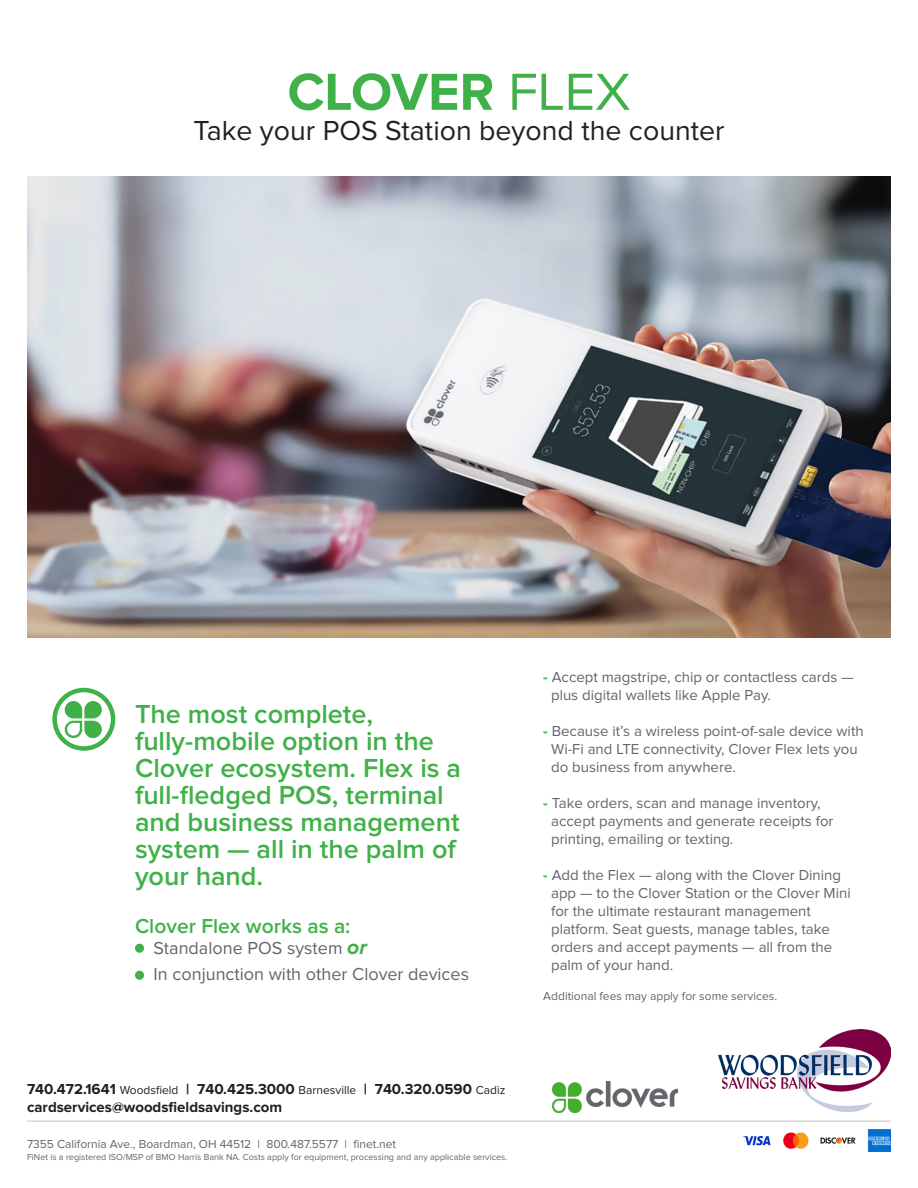
<style>
.page{position:relative;width:918px;height:1188px;background:#fff}
.page>*{position:absolute;margin:0;border:0;box-sizing:border-box;transform-origin:0 0}
.t1{font:700 54px "Proxima Nova";color:#40b149}
.t2{font:28.5px "Proxima Nova";color:#231f20}
.t3{font:600 27px/27px "Proxima Nova";color:#40b149}
.t4{font:600 21px "Proxima Nova";color:#40b149}
.t5{font:18px "Proxima Nova";color:#63656a}
.t6{font:15px/18px "Proxima Nova";color:#63656a}
.t7{font:700 15px/18px "Proxima Nova";color:#231f20}
.t8{font:12px "Proxima Nova";color:#63656a}
.t9{font:9px "Proxima Nova";color:#63656a}
.s1{font-weight:400}
.s2{font-weight:700;font-style:italic;font-size:21px;color:#40b149}
.s3{font-weight:400;font-size:12px}
.s4{font-weight:700;color:#40b149}
</style>
<div class="page">
<img style="left:744px;top:1129px;width:147px;height:23px">
<hr style="left:27px;top:1120px;width:864px;height:2px;background:#d9d7d5">
<img style="left:718px;top:1030px;width:173px;height:81px">
<img style="left:553px;top:1082px;width:125px;height:30px">
<svg style="left:52px;top:688px;width:63px;height:63px"></svg>
<img style="left:27px;top:177px;width:864px;height:460px">
<div style="left:135px;top:944px;width:9px;height:9px;background:#40b149;border-radius:50%"></div>
<div style="left:135px;top:971px;width:9px;height:9px;background:#40b149;border-radius:50%"></div>
<p class="t1" style="left:287px;top:67px;width:345px">CLOVER <span class="s1">FLEX</span></p>
<p class="t2" style="left:193px;top:118px;width:533px">Take your POS Station beyond the counter</p>
<p class="t3" style="left:135px;top:702px;width:240px">The most complete,</p>
<p class="t3" style="left:135px;top:729px;width:328px">fully-mobile option in the<br>Clover ecosystem. Flex is a full-fledged POS, terminal and business management system — all in the palm of your hand.</p>
<p class="t4" style="left:135px;top:917px;width:217px">Clover Flex works as a:</p>
<p class="t5" style="left:154px;top:940px;width:215px">Standalone POS system <span class="s2">or</span></p>
<p class="t5" style="left:154px;top:965px;width:317px">In conjunction with other Clover devices</p>
<p class="t7" style="left:27px;top:1081px;width:480px">740.472.1641 <span class="s3">Woodsfield</span> | 740.425.3000 <span class="s3">Barnesville</span> | 740.320.0590 <span class="s3">Cadiz </span>cardservices@woodsfieldsavings.com</p>
<p class="t8" style="left:27px;top:1139px;width:371px">7355 California Ave., Boardman, OH 44512 | 800.487.5577 | finet.net</p>
<p class="t9" style="left:27px;top:1153px;width:482px">FiNet is a registered ISO/MSP of BMO Harris Bank NA. Costs apply for equipment, processing and any applicable services.</p>
<p class="t6" style="left:551px;top:669px;width:304px;text-indent:-8px"><span class="s4">-</span> Accept magstripe, chip or contactless cards — plus digital wallets like Apple Pay.</p>
<p class="t6" style="left:551px;top:723px;width:314px;text-indent:-8px"><span class="s4">-</span> Because it’s a wireless point-of-sale device with<br>Wi-Fi and LTE connectivity, Clover Flex lets you do business from anywhere.</p>
<p class="t6" style="left:551px;top:795px;width:284px;text-indent:-8px"><span class="s4">-</span> Take orders, scan and manage inventory, accept payments and generate receipts for printing, emailing or texting.</p>
<p class="t6" style="left:551px;top:867px;width:301px;text-indent:-8px"><span class="s4">-</span> Add the Flex — along with the Clover Dining app — to the Clover Station or the Clover Mini for the ultimate restaurant management platform. Seat guests, manage tables, take</p>
<p class="t6" style="left:551px;top:939px;width:283px">orders and accept payments — all from the palm of your hand.</p>
<p class="t8" style="left:543px;top:990px;width:235px">Additional fees may apply for some services.</p>
</div>
